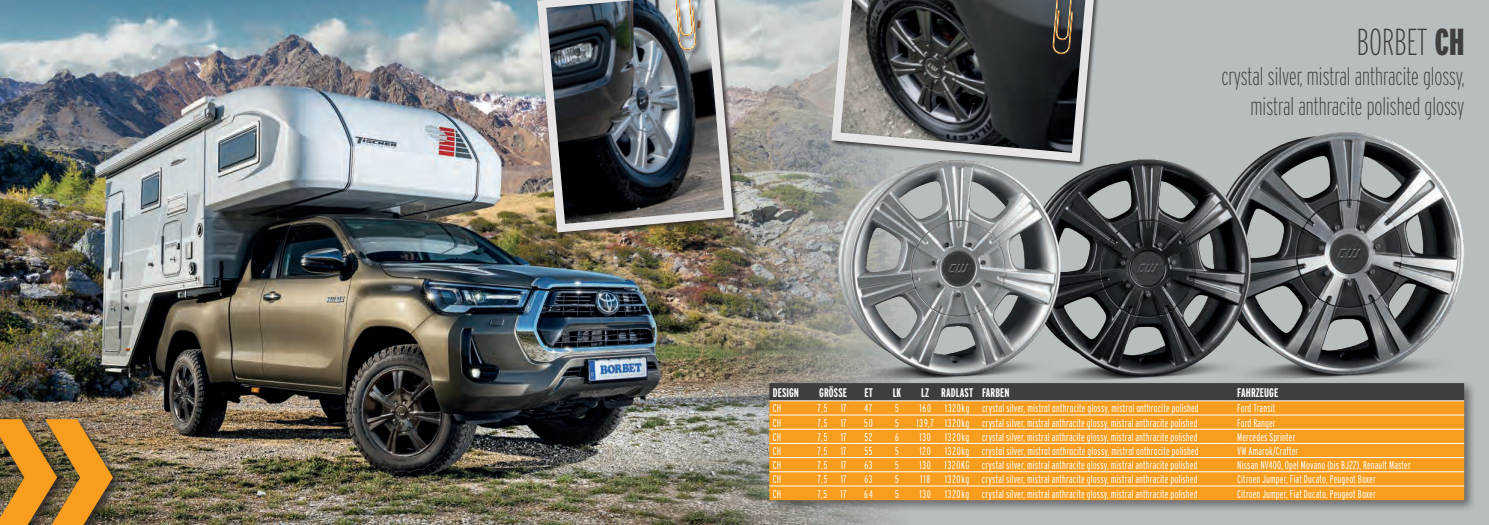
<style>
.page{position:relative;width:1489px;height:525px;background:#fff}
.page>*{position:absolute;margin:0;border:0;box-sizing:border-box;transform-origin:0 0}
.t1{font:200 37.5px "Interstate Compressed";color:#3e3e3f}
.t2{font:200 25px "Interstate Compressed";color:#3e3e3f}
.t3{font:700 12.5px "Interstate Compressed";letter-spacing:.005em;color:#fff}
.t4{font:300 11.25px "Interstate Compressed";letter-spacing:.01em;color:#fff}
.s1{font-weight:900}
</style>
<div class="page">
<div style="left:0;top:0;width:1488px;height:524px;background:#b8bebf"></div>
<img style="left:0;top:0;width:905px;height:524px">
<div style="left:0;top:416px;width:125px;height:108px;background:#231f20;opacity:.75"></div>
<svg style="left:0;top:419px;width:113px;height:105px;background:#b57d2d"></svg>
<div style="left:830px;top:0;width:270px;height:167px;background:#231f20;opacity:.75"></div>
<svg style="left:831px;top:0;width:262px;height:152px"></svg>
<img style="left:840px;top:0;width:245px;height:152px">
<div style="left:1051px;top:0;width:28px;height:60px;background:#231f20;opacity:.75"></div>
<svg style="left:1052px;top:0;width:20px;height:55px"></svg>
<img style="left:1255px;top:132px;width:209px;height:247px">
<img style="left:1066px;top:152px;width:189px;height:228px">
<div style="left:536px;top:0;width:203px;height:238px;background:#231f20;opacity:.75"></div>
<img style="left:537px;top:0;width:196px;height:232px">
<img style="left:546px;top:0;width:178px;height:224px">
<img style="left:831px;top:152px;width:235px;height:228px">
<div style="left:673px;top:0;width:29px;height:56px;background:#231f20;opacity:.75"></div>
<svg style="left:675px;top:0;width:21px;height:50px"></svg>
<div style="left:766px;top:380px;width:710px;height:132px;background:#231f20;opacity:.5"></div>
<svg style="left:769px;top:401px;width:694px;height:99px;background:#f89f24"></svg>
<svg style="left:769px;top:383px;width:694px;height:18px;background:#404041"></svg>
<hr style="left:939px;top:400px;width:35px;height:1px;background:#fff">
<hr style="left:974px;top:400px;width:256px;height:1px;background:#fff">
<hr style="left:1230px;top:400px;width:233px;height:1px;background:#fff">
<hr style="left:769px;top:443px;width:42px;height:1px;background:#fff">
<svg style="left:811px;top:443px;width:128px;height:1px"></svg>
<hr style="left:939px;top:443px;width:35px;height:1px;background:#fff">
<hr style="left:974px;top:443px;width:256px;height:1px;background:#fff">
<hr style="left:1230px;top:443px;width:233px;height:1px;background:#fff">
<hr style="left:769px;top:414px;width:42px;height:1px;background:#fff">
<svg style="left:811px;top:414px;width:128px;height:1px"></svg>
<hr style="left:939px;top:414px;width:35px;height:1px;background:#fff">
<hr style="left:974px;top:414px;width:256px;height:1px;background:#fff">
<hr style="left:1230px;top:414px;width:233px;height:1px;background:#fff">
<hr style="left:769px;top:457px;width:42px;height:1px;background:#fff">
<svg style="left:811px;top:457px;width:128px;height:1px"></svg>
<hr style="left:939px;top:457px;width:35px;height:1px;background:#fff">
<hr style="left:974px;top:457px;width:256px;height:1px;background:#fff">
<hr style="left:1230px;top:457px;width:233px;height:1px;background:#fff">
<hr style="left:769px;top:428px;width:42px;height:1px;background:#fff">
<svg style="left:811px;top:428px;width:128px;height:1px"></svg>
<hr style="left:939px;top:428px;width:35px;height:1px;background:#fff">
<hr style="left:974px;top:428px;width:256px;height:1px;background:#fff">
<hr style="left:1230px;top:428px;width:233px;height:1px;background:#fff">
<hr style="left:769px;top:471px;width:42px;height:1px;background:#fff">
<svg style="left:811px;top:471px;width:128px;height:1px"></svg>
<hr style="left:939px;top:471px;width:35px;height:1px;background:#fff">
<hr style="left:974px;top:471px;width:256px;height:1px;background:#fff">
<hr style="left:1230px;top:471px;width:233px;height:1px;background:#fff">
<hr style="left:769px;top:485px;width:42px;height:1px;background:#fff">
<svg style="left:811px;top:485px;width:128px;height:1px"></svg>
<hr style="left:939px;top:485px;width:35px;height:1px;background:#fff">
<hr style="left:974px;top:485px;width:256px;height:1px;background:#fff">
<hr style="left:1230px;top:485px;width:233px;height:1px;background:#fff">
<p class="t1" style="left:1356px;top:21px;width:109px">BORBET <span class="s1">CH</span></p>
<p class="t2" style="left:1221px;top:62px;width:244px">crystal silver, mistral anthracite glossy,</p>
<p class="t2" style="left:1250px;top:92px;width:215px">mistral anthracite polished glossy</p>
<p class="t3" style="left:772px;top:385px;width:28px">DESIGN</p>
<p class="t3" style="left:819px;top:385px;width:29px">GRÖSSE</p>
<p class="t3" style="left:864px;top:385px;width:10px">ET</p>
<p class="t3" style="left:892px;top:385px;width:10px">LK</p>
<p class="t3" style="left:921px;top:385px;width:10px">LZ</p>
<p class="t3" style="left:941px;top:385px;width:33px">RADLAST</p>
<p class="t3" style="left:982px;top:385px;width:29px">FARBEN</p>
<p class="t3" style="left:1237px;top:385px;width:43px">FAHRZEUGE</p>
<p class="t4" style="left:772px;top:402px;width:10px">CH</p>
<p class="t4" style="left:817px;top:402px;width:11px">7,5</p>
<p class="t4" style="left:840px;top:402px;width:8px">17</p>
<p class="t4" style="left:864px;top:402px;width:9px">47</p>
<p class="t4" style="left:895px;top:402px;width:5px">5</p>
<p class="t4" style="left:919px;top:402px;width:13px">160</p>
<p class="t4" style="left:944px;top:402px;width:26px">1320kg</p>
<p class="t4" style="left:981px;top:402px;width:218px">crystal silver, mistral anthracite glossy, mistral anthracite polished</p>
<p class="t4" style="left:1237px;top:402px;width:40px">Ford Transit</p>
<p class="t4" style="left:772px;top:416px;width:10px">CH</p>
<p class="t4" style="left:817px;top:416px;width:11px">7,5</p>
<p class="t4" style="left:840px;top:416px;width:8px">17</p>
<p class="t4" style="left:864px;top:416px;width:10px">50</p>
<p class="t4" style="left:895px;top:416px;width:5px">5</p>
<p class="t4" style="left:916px;top:416px;width:19px">139,7</p>
<p class="t4" style="left:944px;top:416px;width:26px">1320kg</p>
<p class="t4" style="left:981px;top:416px;width:217px">crystal silver, mistral anthracite glossy, mistral anthracite polished</p>
<p class="t4" style="left:1237px;top:416px;width:40px">Ford Ranger</p>
<p class="t4" style="left:772px;top:430px;width:10px">CH</p>
<p class="t4" style="left:817px;top:430px;width:11px">7,5</p>
<p class="t4" style="left:840px;top:430px;width:8px">17</p>
<p class="t4" style="left:864px;top:430px;width:10px">52</p>
<p class="t4" style="left:895px;top:430px;width:5px">6</p>
<p class="t4" style="left:919px;top:430px;width:13px">130</p>
<p class="t4" style="left:944px;top:430px;width:26px">1320kg</p>
<p class="t4" style="left:981px;top:430px;width:217px">crystal silver, mistral anthracite glossy, mistral anthracite polished</p>
<p class="t4" style="left:1237px;top:430px;width:60px">Mercedes Sprinter</p>
<p class="t4" style="left:772px;top:444px;width:10px">CH</p>
<p class="t4" style="left:817px;top:444px;width:11px">7,5</p>
<p class="t4" style="left:840px;top:444px;width:8px">17</p>
<p class="t4" style="left:864px;top:444px;width:10px">55</p>
<p class="t4" style="left:895px;top:444px;width:5px">5</p>
<p class="t4" style="left:919px;top:444px;width:13px">120</p>
<p class="t4" style="left:944px;top:444px;width:26px">1320kg</p>
<p class="t4" style="left:981px;top:444px;width:218px">crystal silver, mistral anthracite glossy, mistral anthracite polished</p>
<p class="t4" style="left:1237px;top:444px;width:63px">VW Amarok/Crafter</p>
<p class="t4" style="left:772px;top:458px;width:10px">CH</p>
<p class="t4" style="left:817px;top:458px;width:11px">7,5</p>
<p class="t4" style="left:840px;top:458px;width:8px">17</p>
<p class="t4" style="left:864px;top:458px;width:10px">63</p>
<p class="t4" style="left:895px;top:458px;width:5px">5</p>
<p class="t4" style="left:919px;top:458px;width:13px">130</p>
<p class="t4" style="left:944px;top:458px;width:27px">1320KG</p>
<p class="t4" style="left:981px;top:458px;width:217px">crystal silver, mistral anthracite glossy, mistral anthracite polished</p>
<p class="t4" style="left:1237px;top:458px;width:175px">Nissan NV400, Opel Movano (bis BJ22), Renault Master</p>
<p class="t4" style="left:772px;top:473px;width:10px">CH</p>
<p class="t4" style="left:817px;top:473px;width:11px">7,5</p>
<p class="t4" style="left:840px;top:473px;width:8px">17</p>
<p class="t4" style="left:864px;top:473px;width:10px">63</p>
<p class="t4" style="left:895px;top:473px;width:5px">5</p>
<p class="t4" style="left:920px;top:473px;width:11px">118</p>
<p class="t4" style="left:944px;top:473px;width:26px">1320kg</p>
<p class="t4" style="left:981px;top:473px;width:217px">crystal silver, mistral anthracite glossy, mistral anthracite polished</p>
<p class="t4" style="left:1237px;top:473px;width:140px">Citroen Jumper, Fiat Ducato, Peugeot Boxer</p>
<p class="t4" style="left:772px;top:487px;width:10px">CH</p>
<p class="t4" style="left:817px;top:487px;width:11px">7,5</p>
<p class="t4" style="left:840px;top:487px;width:8px">17</p>
<p class="t4" style="left:864px;top:487px;width:10px">64</p>
<p class="t4" style="left:895px;top:487px;width:5px">5</p>
<p class="t4" style="left:919px;top:487px;width:13px">130</p>
<p class="t4" style="left:944px;top:487px;width:26px">1320kg</p>
<p class="t4" style="left:981px;top:487px;width:217px">crystal silver, mistral anthracite glossy, mistral anthracite polished</p>
<p class="t4" style="left:1237px;top:487px;width:140px">Citroen Jumper, Fiat Ducato, Peugeot Boxer</p>
</div>
